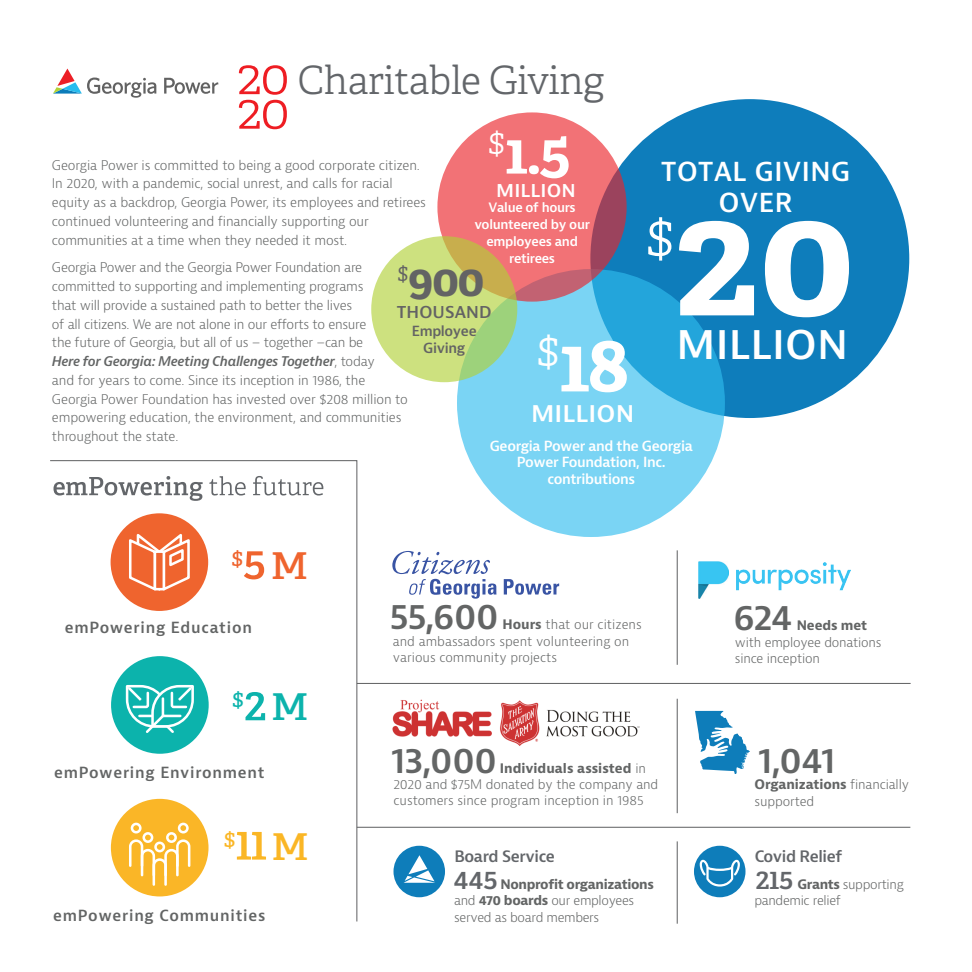
<style>
.page{position:relative;width:972px;height:972px;background:#fff}
.page>*{position:absolute;margin:0;border:0;box-sizing:border-box;transform-origin:0 0}
.t1{font:700 159.9px "Adelle";color:#fff}
.t2{font:700 77.55px "Adelle";color:#fff}
.t3{font:62.85px "Adelle";color:#fab625}
.t4{font:62.85px "Adelle";color:#ef642e}
.t5{font:62.85px "Adelle";color:#0cb3ac}
.t6{font:700 57.75px "Adelle";color:#fff}
.t7{font:300 55.8px "Adelle";color:#fff}
.t8{font:700 45px "Adelle";color:#636364}
.t9{font:300 39px "Adelle";letter-spacing:-.015em;color:#63666a}
.t10{font:39px "Adelle";letter-spacing:-.01em;color:#63666a}
.t11{font:600 38.4px "Bernina Sans";color:#fff}
.t12{font:600 34.65px "Bernina Sans";letter-spacing:-.025em;color:#636565}
.t13{font:600 25.5px/30.6px "Bernina Sans";letter-spacing:.025em;color:#fff;text-align:center}
.t14{font:600 24.45px "Bernina Sans";letter-spacing:.005em;color:#fff}
.t15{font:22.65px "Adelle";color:#ef642e}
.t16{font:22.65px "Adelle";color:#0cb3ac}
.t17{font:22.65px "Adelle";color:#fab625}
.t18{font:600 18.9px "Bernina Sans";letter-spacing:.005em;color:#fff}
.t19{font:600 16.5px "Bernina Sans Offc";letter-spacing:-.025em;color:#63666a}
.t20{font:600 15.9px "Bernina Sans";letter-spacing:.005em;color:#636364}
.t21{font:600 15px "Bernina Sans";letter-spacing:.05em;color:#636565}
.t22{font:600 14.55px/17px "Bernina Sans Offc";letter-spacing:-.025em;color:#fff;text-align:center}
.t23{font:600 14.55px/17px "Bernina Sans Offc";letter-spacing:-.025em;color:#636364;text-align:center}
.t24{font:300 13.65px/16.5px "Bernina Sans Offc";letter-spacing:-.01em;color:#636565}
.t25{font:700 13.65px "Bernina Sans Offc";letter-spacing:-.01em;color:#636565}
.t26{font:600 13.5px/17px "Bernina Sans Offc";letter-spacing:-.025em;color:#fff;text-align:center}
.t27{font:300 13.05px/18.8px "Bernina Sans";letter-spacing:-.015em;color:#636565}
.s1{font-weight:600;font-style:italic}
.s2{font-size:48.45px}
.s3{font-weight:700}
</style>
<div class="page">
<svg style="left:392px;top:551px;width:104px;height:48px"></svg>
<svg style="left:504px;top:579px;width:55px;height:16px"></svg>
<hr style="left:357px;top:683px;width:554px;height:1px;background:#5e5f61">
<hr style="left:357px;top:827px;width:553px;height:1px;background:#5e5f61">
<hr style="left:677px;top:550px;width:1px;height:115px;background:#5e5f61">
<hr style="left:677px;top:699px;width:1px;height:114px;background:#5e5f61">
<hr style="left:677px;top:841px;width:1px;height:83px;background:#5e5f61">
<div style="left:590px;top:99px;width:319px;height:319px;background:#0e7dbb;border-radius:50%"></div>
<svg style="left:457px;top:269px;width:268px;height:268px;background:#68caee"></svg>
<svg style="left:437px;top:112px;width:190px;height:190px;background:#e66e74"></svg>
<svg style="left:371px;top:236px;width:146px;height:146px;background:#c6d878"></svg>
<img style="left:392px;top:699px;width:248px;height:47px">
<svg style="left:50px;top:460px;width:307px;height:462px"></svg>
<svg style="left:695px;top:711px;width:55px;height:63px"></svg>
<div style="left:694px;top:846px;width:52px;height:51px;background:#0e7dba;border-radius:50%"></div>
<svg style="left:700px;top:860px;width:40px;height:27px"></svg>
<div style="left:394px;top:846px;width:51px;height:51px;background:#0e7dba;border-radius:50%"></div>
<svg style="left:404px;top:855px;width:31px;height:28px"></svg>
<img style="left:698px;top:562px;width:30px;height:36px">
<img style="left:737px;top:563px;width:113px;height:28px">
<svg style="left:54px;top:476px;width:149px;height:25px"></svg>
<svg style="left:209px;top:476px;width:37px;height:20px"></svg>
<svg style="left:253px;top:476px;width:70px;height:20px"></svg>
<svg style="left:53px;top:69px;width:165px;height:29px"></svg>
<svg style="left:239px;top:65px;width:48px;height:64px"></svg>
<h3 class="t9" style="left:298px;top:56px;width:308px">Charitable Giving</h3>
<h3 class="t6" style="left:488px;top:116px;width:84px"><sup>$</sup>1.5</h3>
<h3 class="t18" style="left:496px;top:178px;width:81px">MILLION</h3>
<p class="t27" style="left:52px;top:156px;width:376px">Georgia Power is committed to being a good corporate citizen.<br>In 2020, with a pandemic, social unrest, and calls for racial equity as a backdrop, Georgia Power, its employees and retirees continued volunteering and financially supporting our communities at a time when they needed it most.</p>
<p class="t27" style="left:52px;top:259px;width:358px">Georgia Power and the Georgia Power Foundation are committed to supporting and implementing programs<br>that will provide a sustained path to better the lives<br>of all citizens. We are not alone in our efforts to ensure<br>the future of Georgia, but all of us – together –can be<br><span class="s1">Here for Georgia: Meeting Challenges Together</span>, today<br>and for years to come. Since its inception in 1986, the Georgia Power Foundation has invested over $208 million to empowering education, the environment, and communities throughout the state.</p>
<h3 class="t13" style="left:661px;top:157px;width:191px">TOTAL GIVING<br>OVER</h3>
<p class="t26" style="left:474px;top:199px;width:117px">Value of hours volunteered by our employees and retirees</p>
<h3 class="t7" style="left:646px;top:202px;width:31px">$</h3>
<h1 class="t1" style="left:675px;top:157px;width:182px">20</h1>
<h3 class="t8" style="left:398px;top:252px;width:89px"><sup>$</sup>900</h3>
<p class="t23" style="left:412px;top:322px;width:66px">Employee<br>Giving</p>
<p class="t20" style="left:397px;top:302px;width:96px">THOUSAND</p>
<h3 class="t11" style="left:677px;top:320px;width:173px">MILLION</h3>
<h2 class="t2" style="left:537px;top:314px;width:94px"><sup>$</sup>18</h2>
<h3 class="t14" style="left:531px;top:397px;width:105px">MILLION</h3>
<p class="t22" style="left:490px;top:437px;width:205px">Georgia Power and the Georgia<br>Power Foundation, Inc. contributions</p>
<h3 class="t15" style="left:232px;top:544px;width:14px">$</h3>
<h3 class="t4" style="left:243px;top:518px;width:67px">5<span class="s2">m</span></h3>
<p class="t21" style="left:65px;top:618px;width:189px">emPowering Education</p>
<h3 class="t16" style="left:232px;top:685px;width:14px">$</h3>
<h3 class="t5" style="left:244px;top:659px;width:66px">2<span class="s2">m</span></h3>
<p class="t21" style="left:54px;top:763px;width:212px">emPowering Environment</p>
<h3 class="t17" style="left:224px;top:825px;width:14px">$</h3>
<h3 class="t3" style="left:235px;top:799px;width:75px">11<span class="s2">m</span></h3>
<p class="t21" style="left:53px;top:906px;width:214px">emPowering Communities</p>
<h3 class="t12" style="left:389px;top:594px;width:111px">55,600</h3>
<p class="t24" style="left:393px;top:616px;width:250px;text-indent:110px"><span class="s3">Hours</span> that our citizens and ambassadors spent volunteering on various community projects</p>
<h3 class="t12" style="left:733px;top:595px;width:61px">624</h3>
<p class="t25" style="left:797px;top:618px;width:72px">Needs met</p>
<p class="t24" style="left:735px;top:634px;width:148px">with employee donations since inception</p>
<h3 class="t12" style="left:391px;top:738px;width:108px">13,000</h3>
<p class="t24" style="left:393px;top:760px;width:266px;text-indent:106px"><span class="s3">Individuals assisted</span> in<br>2020 and $75M donated by the company and customers since program inception in 1985</p>
<h3 class="t12" style="left:758px;top:738px;width:79px">1,041</h3>
<p class="t24" style="left:755px;top:776px;width:156px"><span class="s3">Organizations</span> financially supported</p>
<p class="t19" style="left:454px;top:847px;width:102px">Board Service</p>
<p class="t19" style="left:755px;top:847px;width:89px">Covid Relief</p>
<h3 class="t10" style="left:453px;top:851px;width:46px">445</h3>
<p class="t24" style="left:454px;top:876px;width:201px;text-indent:46px"><span class="s3">Nonprofit organizations </span>and <span class="s3">470 boards</span> our employees served as board members</p>
<h3 class="t10" style="left:755px;top:851px;width:40px">215</h3>
<p class="t24" style="left:754px;top:876px;width:151px;text-indent:43px"><span class="s3">Grants</span> supporting pandemic relief</p>
</div>
